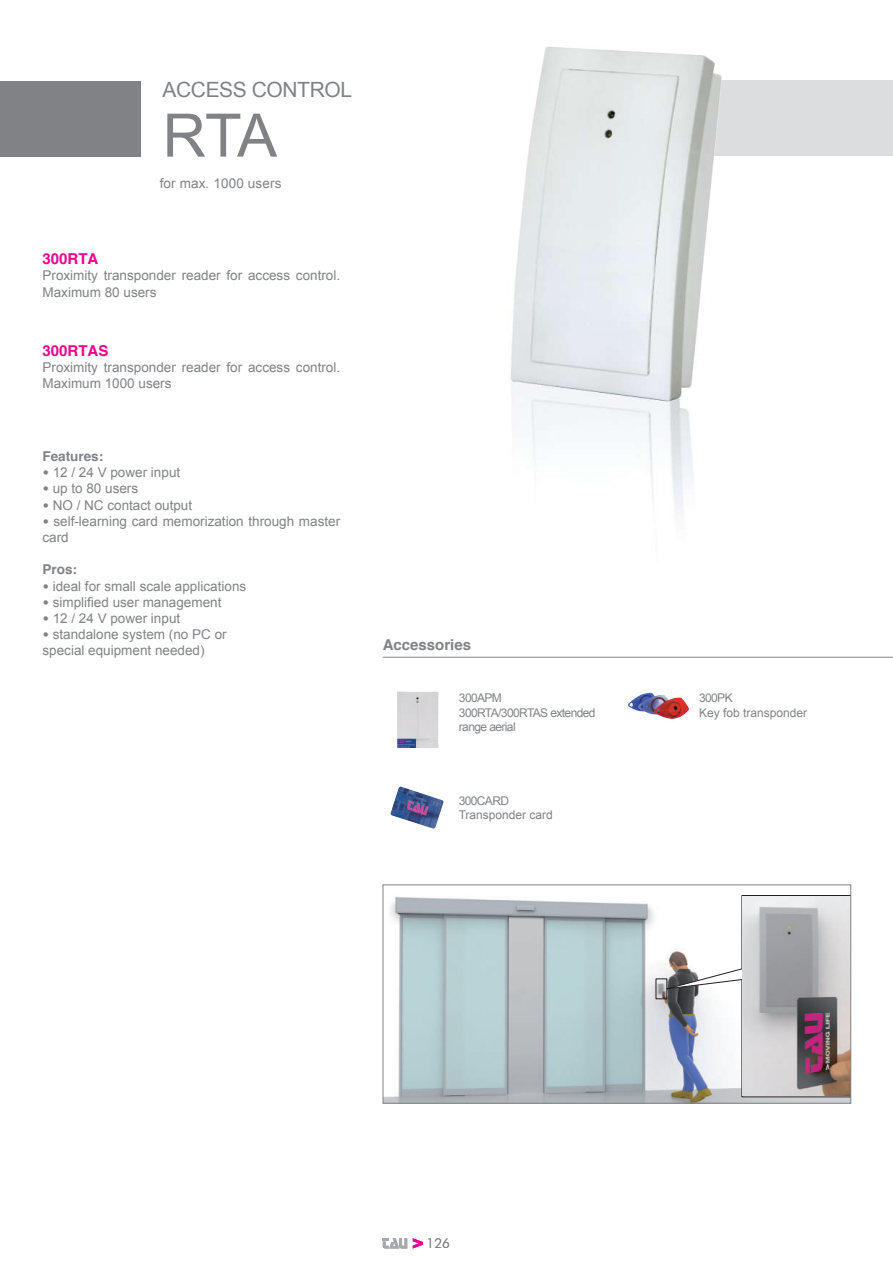
<style>
.page{position:relative;width:893px;height:1263px;background:#fff}
.page>*{position:absolute;margin:0;border:0;box-sizing:border-box;transform-origin:0 0}
.t1{font:60px "Arial";color:#808285}
.t2{font:21px "Arial";letter-spacing:-.02em;color:#808285}
.t3{font:700 15px "Helvetica";color:#ed028c}
.t4{font:700 15px "Helvetica";color:#808285}
.t5{font:13.5px/16.2px "Arial";color:#808285}
.t6{font:700 13.5px "Helvetica";color:#808285}
.t7{font:300 13.5px "Futura BT";color:#808285}
.t8{font:12px/14.4px "Arial";color:#808285}
.t9{font:12px/14.4px "Arial";letter-spacing:-.05em;color:#808285}
.s1{font-family:"DIN"}
</style>
<div class="page">
<svg style="left:413px;top:1238px;width:10px;height:10px"></svg>
<svg style="left:383px;top:1238px;width:24px;height:10px"></svg>
<div style="left:591px;top:80px;width:302px;height:76px;background:#dcdddf"></div>
<hr style="left:383px;top:657px;width:510px;height:1px;background:#808285">
<img style="left:390px;top:786px;width:54px;height:43px">
<img style="left:397px;top:691px;width:41px;height:57px">
<img style="left:628px;top:693px;width:61px;height:26px">
<div style="left:0;top:82px;width:140px;height:75px;background:#808285"></div>
<img style="left:385px;top:896px;width:464px;height:205px">
<svg style="left:666px;top:895px;width:183px;height:202px"></svg>
<div style="left:656px;top:979px;width:11px;height:20px;border:1px solid #231f20"></div>
<img style="left:743px;top:896px;width:106px;height:200px">
<div style="left:383px;top:884px;width:468px;height:219px;border:1px solid #808285"></div>
<img style="left:510px;top:46px;width:212px;height:468px">
<h2 class="t2" style="left:163px;top:75px;width:191px">ACCESS CONTROL</h2>
<h1 class="t1" style="left:163px;top:96px;width:116px">RTA</h1>
<p class="t3" style="left:43px;top:247px;width:57px">300RTA</p>
<p class="t5" style="left:160px;top:175px;width:123px">for max. 1000 users</p>
<p class="t5" style="left:43px;top:268px;width:299px">Proximity transponder reader for access control.<br>Maximum 80 users</p>
<p class="t3" style="left:43px;top:338px;width:67px">300RTAS</p>
<p class="t5" style="left:43px;top:359px;width:299px">Proximity transponder reader for access control.<br>Maximum 1000 users</p>
<p class="t6" style="left:43px;top:445px;width:62px">Features:</p>
<p class="t5" style="left:43px;top:464px;width:139px"><span class="s1">•</span> 12 / 24 V power input</p>
<p class="t5" style="left:43px;top:481px;width:97px"><span class="s1">•</span> up to 80 users</p>
<p class="t5" style="left:43px;top:497px;width:151px"><span class="s1">•</span> NO / NC contact output</p>
<p class="t5" style="left:43px;top:513px;width:299px"><span class="s1">•</span> self-learning card memorization through master card</p>
<p class="t6" style="left:43px;top:559px;width:36px">Pros:</p>
<p class="t5" style="left:43px;top:578px;width:205px"><span class="s1">•</span> ideal for small scale applications</p>
<p class="t5" style="left:43px;top:594px;width:180px"><span class="s1">•</span> simplified user management</p>
<p class="t5" style="left:43px;top:610px;width:139px"><span class="s1">•</span> 12 / 24 V power input</p>
<p class="t5" style="left:43px;top:626px;width:186px"><span class="s1">•</span> standalone system (no PC or special equipment needed)</p>
<p class="t4" style="left:383px;top:633px;width:90px">Accessories</p>
<p class="t9" style="left:459px;top:691px;width:138px">300APM<br>300RTA/300RTAS extended range aerial</p>
<p class="t8" style="left:459px;top:793px;width:96px">300CARD<br>Transponder card</p>
<p class="t8" style="left:699px;top:691px;width:110px">300PK<br>Key fob transponder</p>
<p class="t7" style="left:427px;top:1235px;width:25px">126</p>
</div>
